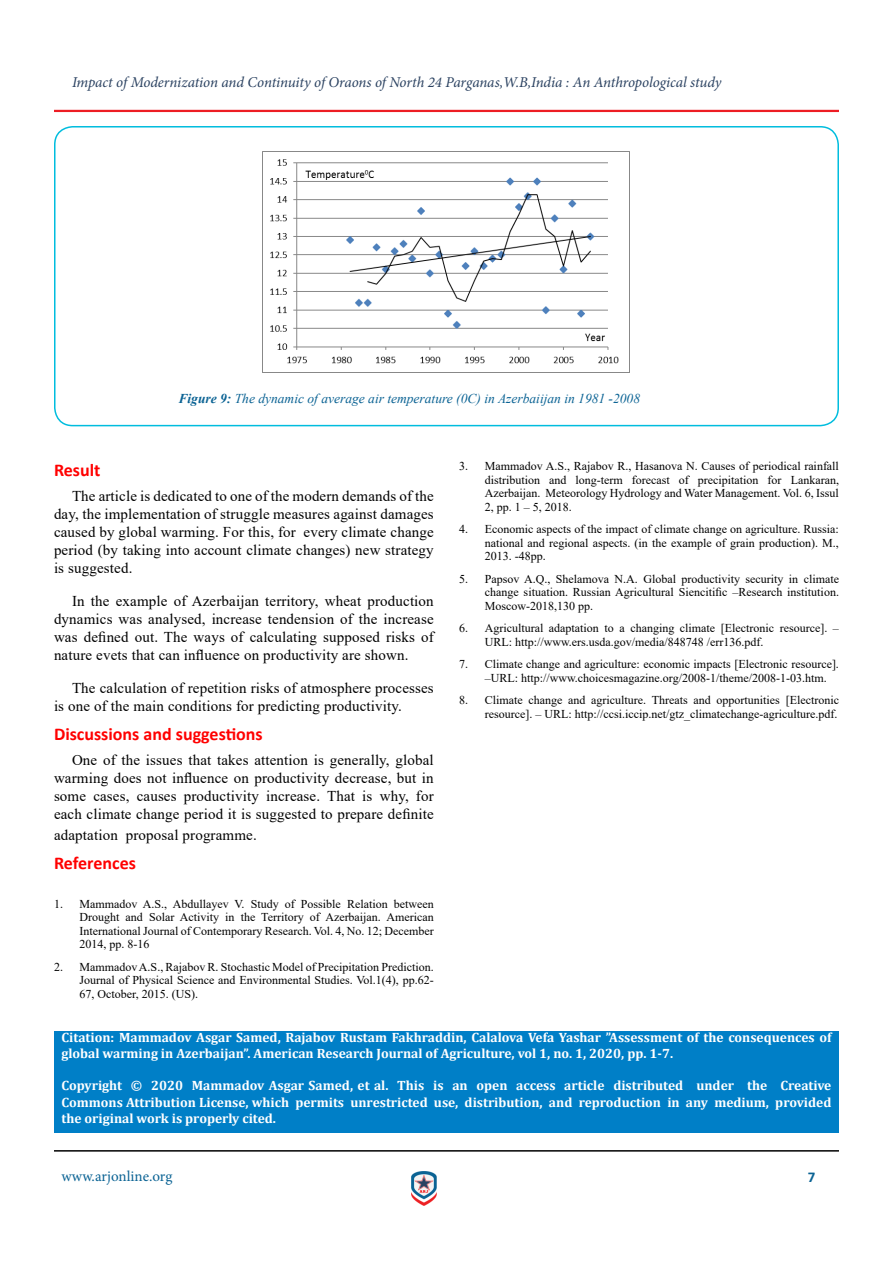
<style>
.page{position:relative;width:893px;height:1263px;background:#fff}
.page>*{position:absolute;margin:0;border:0;box-sizing:border-box;transform-origin:0 0}
.t1{font:700 18px "Calibri";color:#f00}
.t2{font:15px/18px "Times New Roman";letter-spacing:.01em;color:#000;text-align:justify}
.t3{font:italic 15px "Minion Pro";letter-spacing:-.01em;color:#2b4261}
.t4{font:15px "Minion Pro";color:#0b6394}
.t5{font:700 15px "Calibri";color:#0b6394}
.t6{font:700 13.5px/16.2px "Cambria";color:#fff}
.t7{font:italic 13.5px "Times New Roman";color:#0b6394}
.t8{font:12px/13.5px "Times New Roman";color:#000;text-align:justify}
.s1{font-weight:700}
</style>
<div class="page">
<hr style="left:54px;top:110px;width:785px;height:2px;background:#ed1d24">
<hr style="left:54px;top:1150px;width:785px;height:1px;background:#000101">
<img style="left:411px;top:1171px;width:26px;height:34px">
<img style="left:270px;top:152px;width:360px;height:220px">
<div style="left:54px;top:126px;width:785px;height:300px;border:2px solid #00bdde;border-radius:18px"></div>
<div style="left:54px;top:1031px;width:785px;height:102px;background:#007fc7"></div>
<p class="t3" style="left:72px;top:71px;width:651px">Impact of Modernization and Continuity of Oraons of North 24 Parganas,W.B,India : An Anthropological study</p>
<p class="t7" style="left:178px;top:389px;width:463px"><span class="s1">Figure 9:</span> The dynamic of average air temperature (0C) in Azerbaiijan in 1981 -2008</p>
<h1 class="t1" style="left:54px;top:457px;width:48px">Result</h1>
<p class="t2" style="left:54px;top:487px;width:381px;text-indent:18px">The article is dedicated to one of the modern demands of the day, the implementation of struggle measures against damages caused by global warming. For this, for every climate change period (by taking into account climate changes) new strategy is suggested.</p>
<p class="t2" style="left:54px;top:592px;width:381px;text-indent:18px">In the example of Azerbaijan territory, wheat production dynamics was analysed, increase tendension of the increase was defined out. The ways of calculating supposed risks of nature evets that can influence on productivity are shown.</p>
<p class="t2" style="left:54px;top:679px;width:381px;text-indent:18px">The calculation of repetition risks of atmosphere processes is one of the main conditions for predicting productivity.</p>
<h1 class="t1" style="left:54px;top:721px;width:210px">Discussions and suggestions</h1>
<p class="t2" style="left:54px;top:751px;width:381px;text-indent:18px">One of the issues that takes attention is generally, global warming does not influence on productivity decrease, but in some cases, causes productivity increase. That is why, for each climate change period it is suggested to prepare definite</p>
<p class="t2" style="left:54px;top:826px;width:204px">adaptation proposal programme.</p>
<h1 class="t1" style="left:54px;top:850px;width:83px">References</h1>
<p class="t8" style="left:80px;top:896px;width:356px;text-indent:-26px">1. Mammadov A.S., Abdullayev V. Study of Possible Relation between Drought and Solar Activity in the Territory of Azerbaijan. American International Journal of Contemporary Research. Vol. 4, No. 12; December 2014, pp. 8-16</p>
<p class="t8" style="left:80px;top:959px;width:356px;text-indent:-26px">2. Mammadov A.S., Rajabov R. Stochastic Model of Precipitation Prediction.<br>Journal of Physical Science and Environmental Studies. Vol.1(4), pp.62- 67, October, 2015. (US).</p>
<p class="t8" style="left:485px;top:459px;width:356px;text-indent:-26px">3. Mammadov A.S., Rajabov R., Hasanova N. Causes of periodical rainfall distribution and long-term forecast of precipitation for Lankaran, Azerbaijan. Meteorology Hydrology and Water Management. Vol. 6, Issul 2, pp. 1 – 5, 2018.</p>
<p class="t8" style="left:485px;top:522px;width:356px;text-indent:-26px">4. Economic aspects of the impact of climate change on agriculture. Russia: national and regional aspects. (in the example of grain production). M., 2013. -48pp.</p>
<p class="t8" style="left:485px;top:572px;width:356px;text-indent:-26px">5. Papsоv A.Q., Shelamova N.A. Global productivity security in climate change situation. Russian Agricultural Siencitific –Research institution.<br>Moscow-2018,130 pp.</p>
<p class="t8" style="left:485px;top:621px;width:356px;text-indent:-26px">6. Agricultural adaptation to a changing climate [Electronic resource]. –<br>URL: http://www.ers.usda.gov/media/848748 /err136.pdf.</p>
<p class="t8" style="left:485px;top:657px;width:356px;text-indent:-26px">7. Climate change and agriculture: economic impacts [Electronic resource]. –URL: http://www.choicesmagazine.org/2008-1/theme/2008-1-03.htm.</p>
<p class="t8" style="left:459px;top:693px;width:381px;text-align:right">8. Climate change and agriculture. Threats and opportunities [Electronic resource]. – URL: http://ccsi.iccip.net/gtz_climatechange-agriculture.pdf.</p>
<p class="t6" style="left:62px;top:1028px;width:771px">Citation: Mammadov Asgar Samed, Rajabov Rustam Fakhraddin, Calalova Vefa Yashar ”Assessment of the consequences of global warming in Azerbaijan”. American Research Journal of Agriculture, vol 1, no. 1, 2020, pp. 1-7.</p>
<p class="t6" style="left:62px;top:1077px;width:771px;text-align:justify">Copyright © 2020 Mammadov Asgar Samed, et al. This is an open access article distributed under the Creative Commons Attribution License, which permits unrestricted use, distribution, and reproduction in any medium, provided the original work is properly cited.</p>
<p class="t4" style="left:62px;top:1166px;width:112px">www.arjonline.org</p>
<p class="t5" style="left:808px;top:1166px;width:9px">7</p>
</div>
